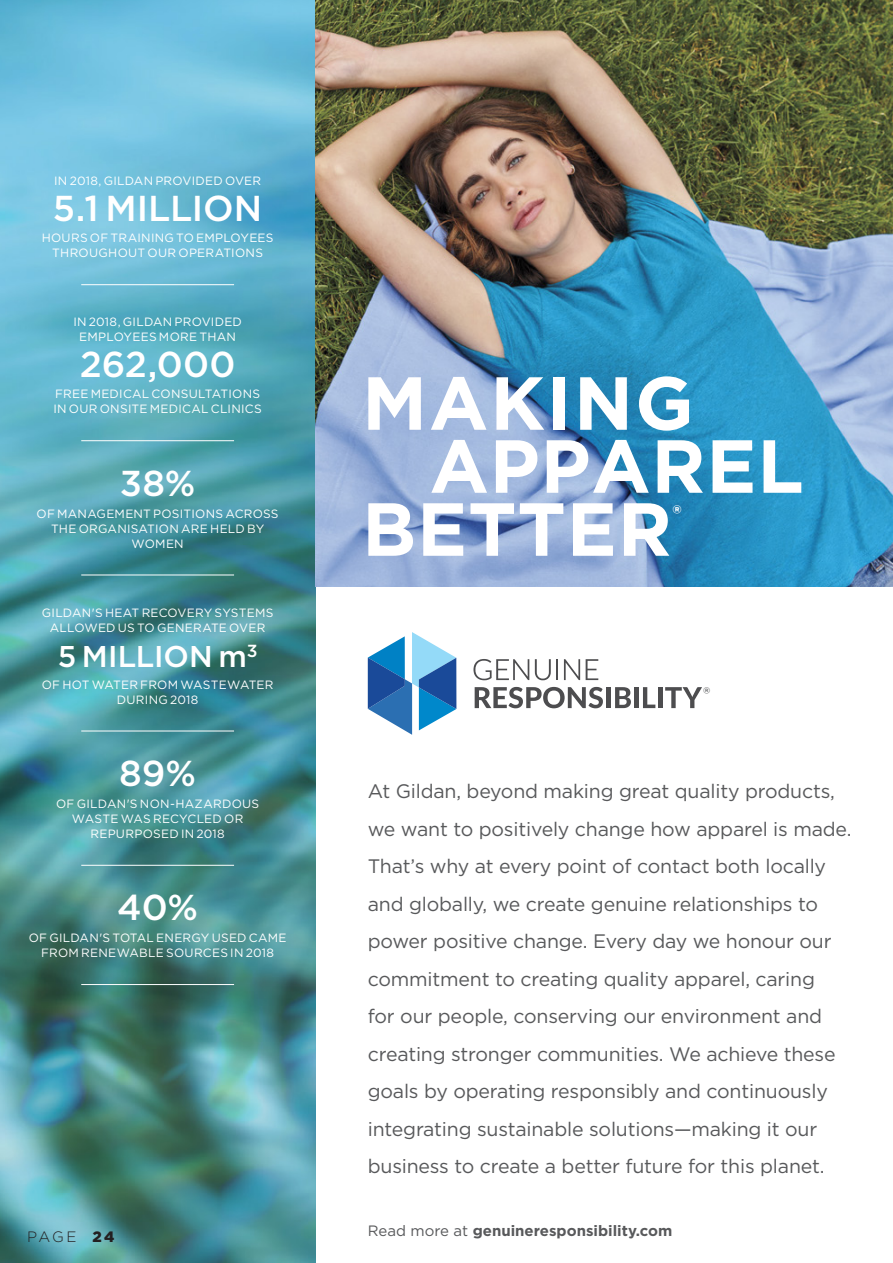
<style>
.page{position:relative;width:893px;height:1263px;background:#fff}
.page>*{position:absolute;margin:0;border:0;box-sizing:border-box;transform-origin:0 0}
.t1{font:700 75px "Gotham";letter-spacing:.01em;color:#fff}
.t2{font:500 36px "Gotham";color:#fff}
.t3{font:500 30px "Gotham";color:#fff}
.t4{font:700 23.55px "Gotham";color:#fff}
.t5{font:19.5px/37.5px "Gotham";letter-spacing:-.01em;color:#58595b}
.t6{font:18px "Gotham";color:#58595b}
.t7{font:700 15px "Gotham";color:#58595b}
.t8{font:300 15px "Gotham";color:#231f20}
.t9{font:12px/15px "Gotham";letter-spacing:.02em;color:#fff;text-align:center}
.s1{font-weight:900}
.s2{font-weight:400}
</style>
<div class="page">
<img style="left:0;top:0;width:315px;height:1263px">
<hr style="left:81px;top:284px;width:153px;height:1px;background:#fff">
<hr style="left:81px;top:440px;width:153px;height:1px;background:#fff">
<hr style="left:81px;top:575px;width:153px;height:1px;background:#fff">
<hr style="left:81px;top:731px;width:153px;height:1px;background:#fff">
<hr style="left:81px;top:865px;width:153px;height:1px;background:#fff">
<hr style="left:81px;top:984px;width:153px;height:1px;background:#fff">
<svg style="left:473px;top:659px;width:56px;height:21px"></svg>
<svg style="left:535px;top:659px;width:16px;height:21px"></svg>
<hr style="left:556px;top:659px;width:2px;height:21px;background:#4d4d4f">
<svg style="left:564px;top:659px;width:16px;height:21px"></svg>
<svg style="left:586px;top:659px;width:12px;height:21px"></svg>
<svg style="left:475px;top:687px;width:128px;height:21px"></svg>
<div style="left:606px;top:687px;width:5px;height:21px;background:#4d4d4f"></div>
<svg style="left:615px;top:687px;width:16px;height:21px"></svg>
<div style="left:634px;top:687px;width:5px;height:21px;background:#4d4d4f"></div>
<svg style="left:643px;top:687px;width:12px;height:21px"></svg>
<div style="left:658px;top:687px;width:5px;height:21px;background:#4d4d4f"></div>
<svg style="left:665px;top:687px;width:37px;height:21px"></svg>
<svg style="left:368px;top:632px;width:88px;height:103px"></svg>
<img style="left:315px;top:0;width:578px;height:587px">
<p class="t9" style="left:54px;top:173px;width:208px">IN 2018, GILDAN PROVIDED OVER</p>
<h2 class="t2" style="left:53px;top:184px;width:211px">5.1 MILLION</h2>
<p class="t9" style="left:42px;top:230px;width:233px">HOURS OF TRAINING TO EMPLOYEES<br>THROUGHOUT OUR OPERATIONS</p>
<p class="t9" style="left:73px;top:314px;width:170px">IN 2018, GILDAN PROVIDED<br>EMPLOYEES MORE THAN</p>
<h2 class="t2" style="left:80px;top:340px;width:157px">262,000</h2>
<p class="t9" style="left:53px;top:386px;width:210px;text-align:left">FREE MEDICAL CONSULTATIONS<br>IN OUR ONSITE MEDICAL CLINICS</p>
<h2 class="t2" style="left:120px;top:460px;width:77px">38%</h2>
<p class="t9" style="left:37px;top:506px;width:244px">OF MANAGEMENT POSITIONS ACROSS<br>THE ORGANISATION ARE HELD BY<br>WOMEN</p>
<p class="t9" style="left:42px;top:605px;width:233px">GILDAN'S HEAT RECOVERY SYSTEMS<br>ALLOWED US TO GENERATE OVER</p>
<h3 class="t3" style="left:58px;top:637px;width:201px">5 MILLION m<sup>3</sup></h3>
<p class="t9" style="left:42px;top:677px;width:233px">OF HOT WATER FROM WASTEWATER<br>DURING 2018</p>
<h2 class="t2" style="left:119px;top:750px;width:78px">89%</h2>
<p class="t9" style="left:56px;top:796px;width:205px">OF GILDAN'S NON-HAZARDOUS<br>WASTE WAS RECYCLED OR<br>REPURPOSED IN 2018</p>
<h2 class="t2" style="left:117px;top:884px;width:82px">40%</h2>
<p class="t9" style="left:29px;top:930px;width:259px">OF GILDAN'S TOTAL ENERGY USED CAME<br>FROM RENEWABLE SOURCES IN 2018</p>
<p class="t8" style="left:27px;top:1227px;width:89px">PAGE <span class="s1">24</span></p>
<h1 class="t1" style="left:362px;top:353px;width:333px">MAKING</h1>
<h1 class="t1" style="left:430px;top:416px;width:376px">APPAREL</h1>
<h1 class="t1" style="left:362px;top:479px;width:311px">BETTER</h1>
<p class="t4" style="left:673px;top:498px;width:10px">®</p>
<p class="t6" style="left:703px;top:682px;width:9px">®</p>
<p class="t5" style="left:368px;top:772px;width:485px">At Gildan, beyond making great quality products, we want to positively change how apparel is made.<br>That’s why at every point of contact both locally and globally, we create genuine relationships to power positive change. Every day we honour our commitment to creating quality apparel, caring<br>for our people, conserving our environment and creating stronger communities. We achieve these goals by operating responsibly and continuously integrating sustainable solutions—making it our business to create a better future for this planet.</p>
<p class="t7" style="left:368px;top:1221px;width:306px"><span class="s2">Read more at</span> genuineresponsibility.com</p>
</div>
